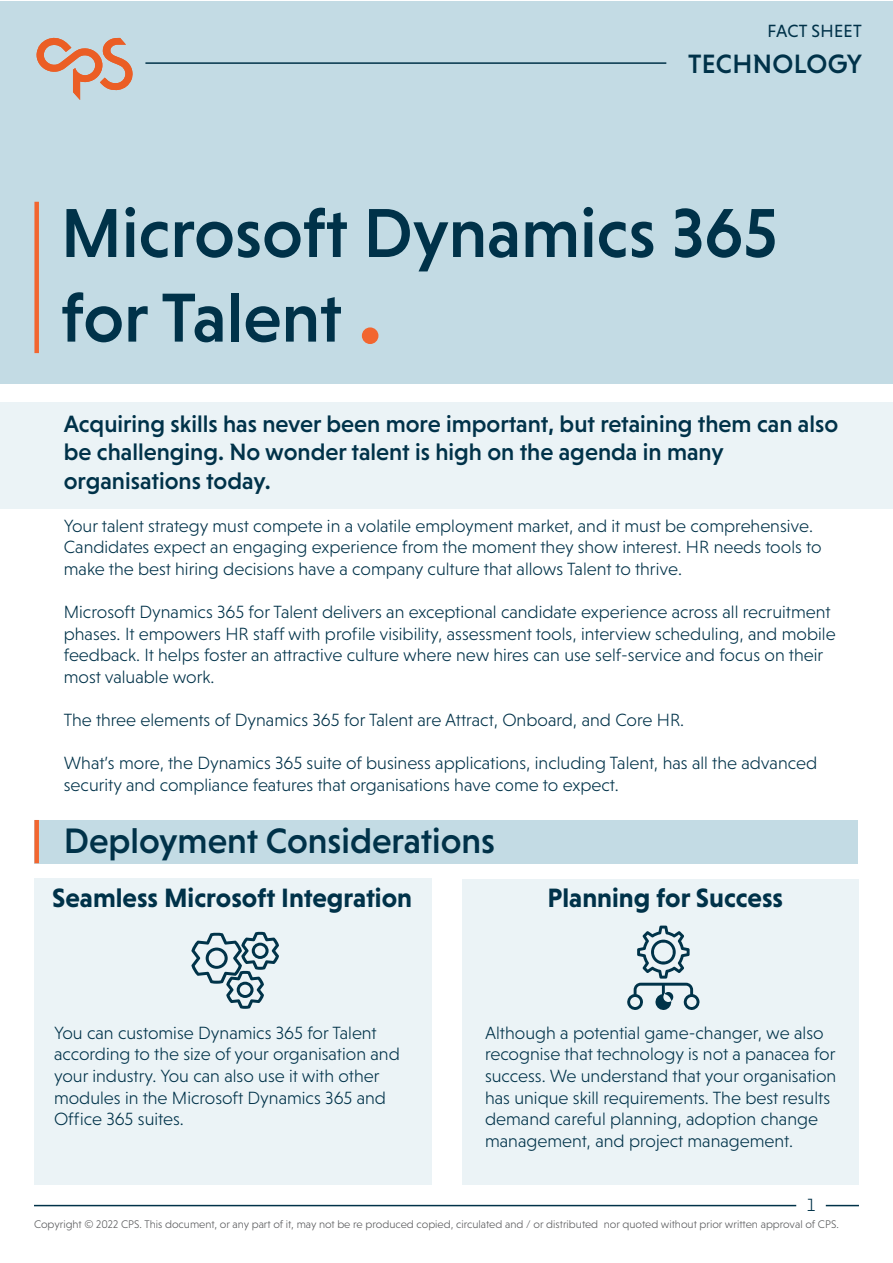
<style>
.page{position:relative;width:893px;height:1263px;background:#fff}
.page>*{position:absolute;margin:0;border:0;box-sizing:border-box;transform-origin:0 0}
.t1{font:500 70.5px/84.6px "Niveau Grotesk";color:#003249}
.t2{font:500 36px "Niveau Grotesk";color:#003249}
.t3{font:700 27px "Niveau Grotesk";color:#003249}
.t4{font:500 27px "Niveau Grotesk";letter-spacing:.015em;color:#003249}
.t5{font:500 24px/28.8px "Niveau Grotesk";color:#003249}
.Body_Content{font:300 18px/21.6px "Niveau Grotesk";color:#003249}
.t6{font:18px "Niveau Grotesk";letter-spacing:.015em;color:#003249}
.t7{font:300 11.25px "Niveau Grotesk";color:#57585a}
</style>
<div class="page">
<div style="left:34px;top:820px;width:824px;height:43px;background:#c3dbe4"></div>
<div style="left:0;top:402px;width:893px;height:106px;background:#ebf3f6"></div>
<hr style="left:34px;top:1205px;width:762px;height:1px;background:#003249">
<hr style="left:826px;top:1205px;width:33px;height:1px;background:#003249">
<div style="left:0;top:1px;width:893px;height:383px;background:#c3dbe4"></div>
<div style="left:34px;top:202px;width:5px;height:151px;background:#f26630"></div>
<div style="left:363px;top:328px;width:15px;height:15px;background:#f26630;border-radius:50%"></div>
<div style="left:362px;top:327px;width:16px;height:17px;border:2px solid #f26630;border-radius:50%"></div>
<div style="left:34px;top:820px;width:5px;height:43px;background:#f26630"></div>
<div style="left:34px;top:878px;width:398px;height:307px;background:#ebf3f6"></div>
<div style="left:462px;top:879px;width:396px;height:305px;background:#ebf3f6"></div>
<svg style="left:191px;top:932px;width:88px;height:77px"></svg>
<svg style="left:627px;top:925px;width:73px;height:85px"></svg>
<hr style="left:145px;top:62px;width:521px;height:2px;background:#003249">
<svg style="left:37px;top:38px;width:96px;height:62px"></svg>
<p class="t6" style="left:768px;top:20px;width:96px">FACT SHEET</p>
<p class="t4" style="left:688px;top:48px;width:176px">TECHNOLOGY</p>
<p class="t1" style="left:61px;top:190px;width:719px">Microsoft Dynamics 365 for Talent</p>
<p class="t5" style="left:64px;top:409px;width:776px">Acquiring skills has never been more important, but retaining them can also be challenging. No wonder talent is high on the agenda in many</p>
<p class="t5" style="left:64px;top:466px;width:209px">organisations today.</p>
<p class="Body_Content" style="left:64px;top:515px;width:759px">Your talent strategy must compete in a volatile employment market, and it must be comprehensive.<br>Candidates expect an engaging experience from the moment they show interest. HR needs tools to make the best hiring decisions have a company culture that allows Talent to thrive.</p>
<p class="Body_Content" style="left:64px;top:601px;width:773px">Microsoft Dynamics 365 for Talent delivers an exceptional candidate experience across all recruitment phases. It empowers HR staff with profile visibility, assessment tools, interview scheduling, and mobile feedback. It helps foster an attractive culture where new hires can use self-service and focus on their most valuable work.</p>
<p class="Body_Content" style="left:64px;top:709px;width:622px">The three elements of Dynamics 365 for Talent are Attract, Onboard, and Core HR.</p>
<p class="Body_Content" style="left:64px;top:752px;width:755px">What’s more, the Dynamics 365 suite of business applications, including Talent, has all the advanced security and compliance features that organisations have come to expect.</p>
<p class="t2" style="left:64px;top:820px;width:433px">Deployment Considerations</p>
<p class="t3" style="left:52px;top:882px;width:361px">Seamless Microsoft Integration</p>
<p class="t3" style="left:547px;top:882px;width:237px">Planning for Success</p>
<p class="Body_Content" style="left:54px;top:1022px;width:347px">You can customise Dynamics 365 for Talent according to the size of your organisation and your industry. You can also use it with other modules in the Microsoft Dynamics 365 and Office 365 suites.</p>
<p class="Body_Content" style="left:485px;top:1022px;width:353px">Although a potential game-changer, we also recognise that technology is not a panacea for success. We understand that your organisation has unique skill requirements. The best results demand careful planning, adoption change management, and project management.</p>
<p class="Body_Content" style="left:807px;top:1193px;width:10px">1</p>
<p class="t7" style="left:34px;top:1218px;width:806px">Copyright © 2022 CPS. This document, or any part of it, may not be re produced copied, circulated and / or distributed nor quoted without prior written approval of CPS.</p>
</div>
